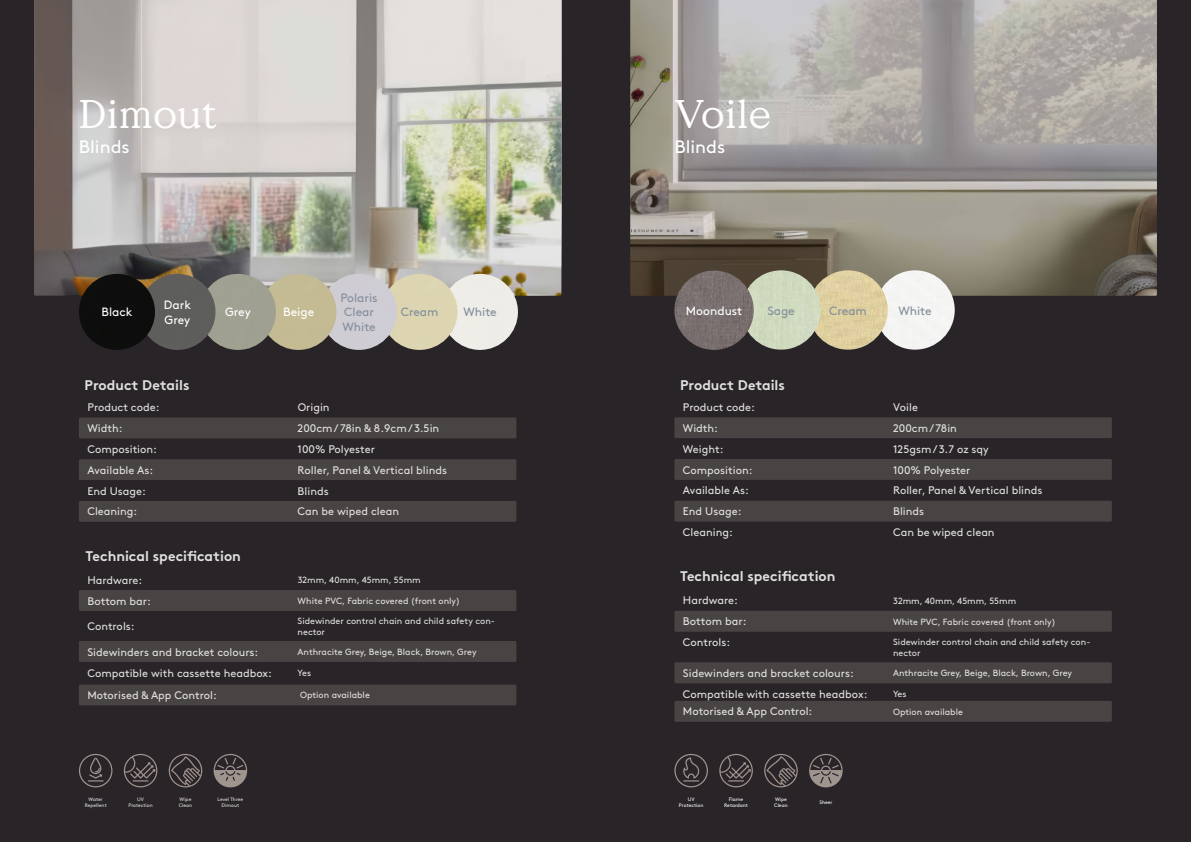
<style>
.page{position:relative;width:1191px;height:842px;background:#292428}
.page>*{position:absolute;margin:0;border:0;box-sizing:border-box;transform-origin:0 0}
.t1{font:40px "Value Serif";letter-spacing:.02em;color:#fff}
.t2{font:18px "Brown Pro";color:#fff}
.t3{font:700 14px "Brown Pro";color:#e1e0dd}
.t4{font:12px/14.4px "Brown Pro";color:#838f9c}
.t5{font:12px/14.4px "Brown Pro";color:#fff}
.t6{font:11px "Brown Pro";color:#e1e0dd}
.t7{font:9px/10.8px "Brown Pro";color:#e1e0dd}
.t8{font:5px/6px "Brown Pro";color:#e1e0dd;text-align:center}
.t9{font:5px/6px "Brown Pro";color:#fff;text-align:center}
</style>
<div class="page">
<img style="left:34px;top:0;width:527px;height:296px">
<div style="left:442px;top:274px;width:76px;height:76px;background:#eeede7;border-radius:38px"></div>
<div style="left:79px;top:417px;width:437px;height:21px;background:#494444"></div>
<div style="left:79px;top:459px;width:437px;height:21px;background:#494444"></div>
<div style="left:79px;top:501px;width:437px;height:21px;background:#494444"></div>
<div style="left:79px;top:590px;width:437px;height:21px;background:#494444"></div>
<div style="left:79px;top:641px;width:437px;height:21px;background:#494444"></div>
<div style="left:79px;top:685px;width:437px;height:20px;background:#494444"></div>
<div style="left:381px;top:274px;width:76px;height:76px;background:#ddd5b2;border-radius:38px"></div>
<div style="left:321px;top:274px;width:76px;height:76px;background:#cfccd4;border-radius:38px"></div>
<div style="left:260px;top:274px;width:76px;height:76px;background:#c4bb94;border-radius:38px"></div>
<div style="left:200px;top:274px;width:76px;height:76px;background:#a0a191;border-radius:38px"></div>
<div style="left:139px;top:274px;width:76px;height:76px;background:#5e5e5c;border-radius:38px"></div>
<div style="left:79px;top:274px;width:76px;height:76px;background:#0d0d0d;border-radius:38px"></div>
<img style="left:630px;top:0;width:527px;height:296px">
<div style="left:875px;top:270px;width:79px;height:80px;background:#f4f5f3;border-radius:40px"></div>
<img style="left:808px;top:270px;width:79px;height:80px;border-radius:40px">
<div style="left:741px;top:270px;width:79px;height:80px;background:#d0dabf;border-radius:40px"></div>
<div style="left:674px;top:417px;width:437px;height:21px;background:#494444"></div>
<div style="left:674px;top:459px;width:437px;height:21px;background:#494444"></div>
<div style="left:674px;top:501px;width:437px;height:21px;background:#494444"></div>
<div style="left:674px;top:611px;width:437px;height:21px;background:#494444"></div>
<div style="left:674px;top:662px;width:437px;height:21px;background:#494444"></div>
<div style="left:674px;top:701px;width:437px;height:21px;background:#494444"></div>
<img style="left:674px;top:271px;width:79px;height:79px;border-radius:40px">
<svg style="left:214px;top:754px;width:33px;height:33px"></svg>
<svg style="left:169px;top:754px;width:33px;height:33px"></svg>
<svg style="left:124px;top:754px;width:33px;height:33px"></svg>
<svg style="left:79px;top:754px;width:33px;height:33px"></svg>
<svg style="left:809px;top:754px;width:33px;height:33px"></svg>
<svg style="left:764px;top:754px;width:33px;height:33px"></svg>
<svg style="left:719px;top:754px;width:34px;height:33px"></svg>
<svg style="left:674px;top:754px;width:34px;height:33px"></svg>
<h1 class="t1" style="left:79px;top:90px;width:140px">Dimout</h1>
<h1 class="t1" style="left:674px;top:90px;width:98px">Voile</h1>
<h2 class="t2" style="left:79px;top:133px;width:52px">Blinds</h2>
<h2 class="t2" style="left:674px;top:133px;width:52px">Blinds</h2>
<p class="t5" style="left:102px;top:304px;width:32px">Black</p>
<p class="t5" style="left:164px;top:297px;width:29px">Dark<br>Grey</p>
<p class="t5" style="left:225px;top:304px;width:27px">Grey</p>
<p class="t5" style="left:283px;top:304px;width:33px">Beige</p>
<p class="t4" style="left:340px;top:290px;width:39px">Polaris<br>Clear<br>White</p>
<p class="t4" style="left:401px;top:304px;width:39px">Cream</p>
<p class="t4" style="left:463px;top:304px;width:35px">White</p>
<p class="t5" style="left:686px;top:302px;width:58px">Moondust</p>
<p class="t4" style="left:767px;top:302px;width:29px">Sage</p>
<p class="t4" style="left:829px;top:302px;width:39px">Cream</p>
<p class="t4" style="left:898px;top:302px;width:35px">White</p>
<p class="t3" style="left:85px;top:374px;width:106px">Product Details</p>
<p class="t3" style="left:680px;top:373px;width:106px">Product Details</p>
<p class="t6" style="left:87px;top:399px;width:74px">Product code:</p>
<p class="t6" style="left:298px;top:399px;width:33px">Origin</p>
<p class="t6" style="left:87px;top:420px;width:37px">Width:</p>
<p class="t6" style="left:298px;top:420px;width:143px">200cm / 78in &amp; 8.9cm / 3.5in</p>
<p class="t6" style="left:87px;top:441px;width:71px">Composition:</p>
<p class="t6" style="left:298px;top:441px;width:79px">100% Polyester</p>
<p class="t6" style="left:87px;top:462px;width:67px">Available As:</p>
<p class="t6" style="left:298px;top:462px;width:151px">Roller, Panel &amp; Vertical blinds</p>
<p class="t6" style="left:87px;top:482px;width:60px">End Usage:</p>
<p class="t6" style="left:298px;top:482px;width:33px">Blinds</p>
<p class="t6" style="left:87px;top:503px;width:51px">Cleaning:</p>
<p class="t6" style="left:298px;top:503px;width:103px">Can be wiped clean</p>
<p class="t6" style="left:683px;top:399px;width:74px">Product code:</p>
<p class="t6" style="left:893px;top:399px;width:26px">Voile</p>
<p class="t6" style="left:683px;top:420px;width:37px">Width:</p>
<p class="t6" style="left:893px;top:420px;width:65px">200cm / 78in</p>
<p class="t6" style="left:683px;top:440px;width:42px">Weight:</p>
<p class="t6" style="left:893px;top:440px;width:97px">125gsm / 3.7 oz sqy</p>
<p class="t6" style="left:683px;top:461px;width:71px">Composition:</p>
<p class="t6" style="left:893px;top:461px;width:79px">100% Polyester</p>
<p class="t6" style="left:683px;top:482px;width:67px">Available As:</p>
<p class="t6" style="left:893px;top:482px;width:151px">Roller, Panel &amp; Vertical blinds</p>
<p class="t6" style="left:683px;top:524px;width:51px">Cleaning:</p>
<p class="t6" style="left:893px;top:524px;width:103px">Can be wiped clean</p>
<p class="t6" style="left:683px;top:503px;width:60px">End Usage:</p>
<p class="t6" style="left:893px;top:503px;width:33px">Blinds</p>
<p class="t3" style="left:86px;top:544px;width:157px">Technical specification</p>
<p class="t6" style="left:87px;top:571px;width:56px">Hardware:</p>
<p class="t7" style="left:298px;top:574px;width:124px">32mm, 40mm, 45mm, 55mm</p>
<p class="t6" style="left:87px;top:592px;width:65px">Bottom bar:</p>
<p class="t7" style="left:298px;top:595px;width:164px">White PVC, Fabric covered (front only)</p>
<p class="t6" style="left:87px;top:618px;width:49px">Controls:</p>
<p class="t7" style="left:298px;top:615px;width:199px">Sidewinder control chain and child safety con&shy;nector</p>
<p class="t6" style="left:87px;top:643px;width:172px">Sidewinders and bracket colours:</p>
<p class="t7" style="left:298px;top:645px;width:180px">Anthracite Grey, Beige, Black, Brown, Grey</p>
<p class="t6" style="left:87px;top:664px;width:186px">Compatible with cassette headbox:</p>
<p class="t7" style="left:298px;top:666px;width:15px">Yes</p>
<p class="t6" style="left:87px;top:687px;width:131px">Motorised &amp; App Control:</p>
<p class="t7" style="left:300px;top:689px;width:71px">Option available</p>
<p class="t3" style="left:680px;top:565px;width:157px">Technical specification</p>
<p class="t6" style="left:683px;top:592px;width:56px">Hardware:</p>
<p class="t7" style="left:893px;top:594px;width:124px">32mm, 40mm, 45mm, 55mm</p>
<p class="t6" style="left:683px;top:613px;width:65px">Bottom bar:</p>
<p class="t7" style="left:893px;top:615px;width:164px">White PVC, Fabric covered (front only)</p>
<p class="t6" style="left:683px;top:633px;width:49px">Controls:</p>
<p class="t7" style="left:893px;top:636px;width:199px">Sidewinder control chain and child safety con&shy;nector</p>
<p class="t6" style="left:683px;top:665px;width:172px">Sidewinders and bracket colours:</p>
<p class="t7" style="left:893px;top:667px;width:180px">Anthracite Grey, Beige, Black, Brown, Grey</p>
<p class="t6" style="left:683px;top:686px;width:186px">Compatible with cassette headbox:</p>
<p class="t7" style="left:893px;top:688px;width:15px">Yes</p>
<p class="t6" style="left:683px;top:703px;width:131px">Motorised &amp; App Control:</p>
<p class="t7" style="left:893px;top:705px;width:71px">Option available</p>
<p class="t8" style="left:85px;top:796px;width:24px">Water<br>Repellent</p>
<p class="t8" style="left:128px;top:796px;width:26px">UV<br>Protection</p>
<p class="t8" style="left:179px;top:796px;width:15px;text-align:left">Wipe<br>Clean</p>
<p class="t8" style="left:217px;top:796px;width:27px">Level Three<br>Dimout</p>
<p class="t9" style="left:679px;top:796px;width:26px">UV<br>Protection</p>
<p class="t9" style="left:724px;top:796px;width:25px">Flame<br>Retardant</p>
<p class="t9" style="left:774px;top:796px;width:15px;text-align:left">Wipe<br>Clean</p>
<p class="t9" style="left:819px;top:799px;width:15px">Sheer</p>
</div>
